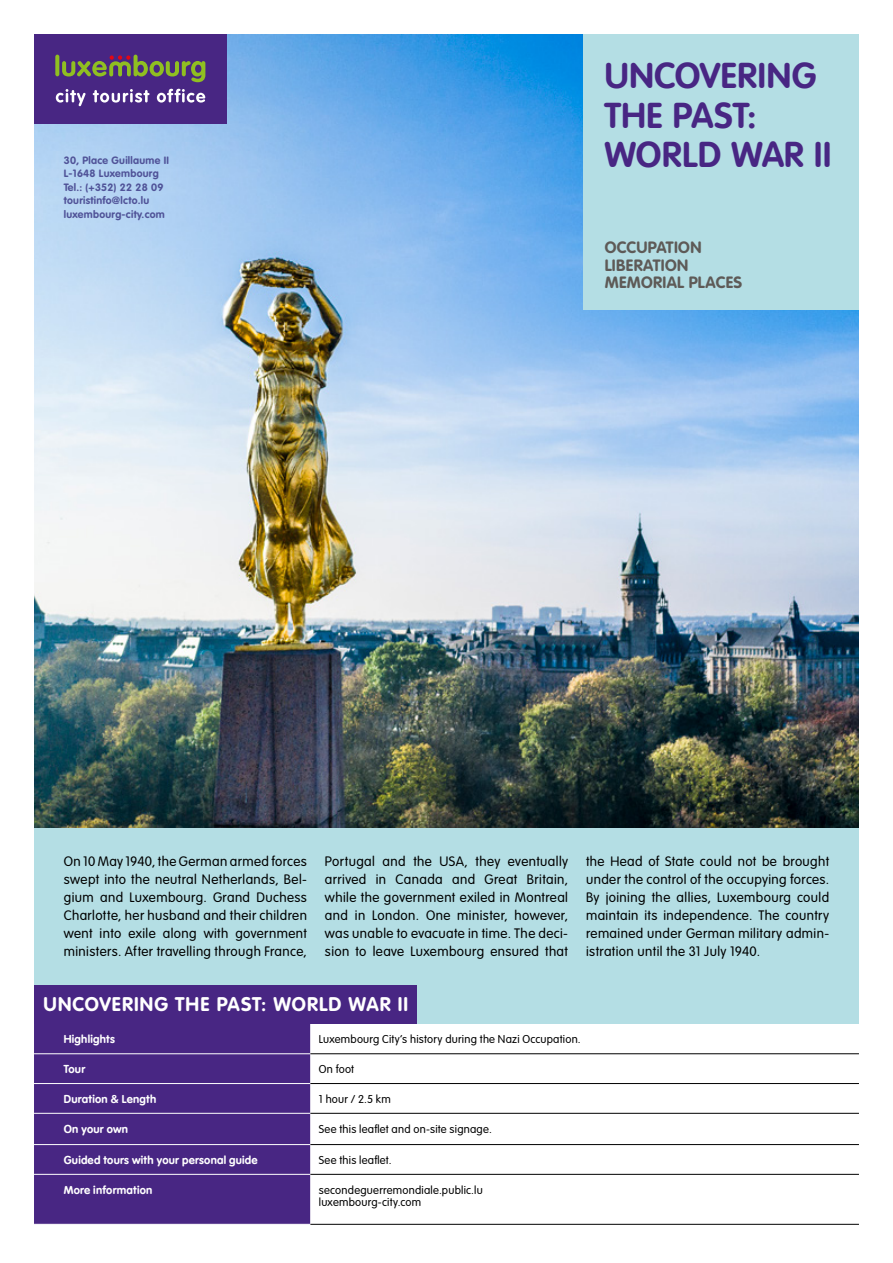
<style>
.page{position:relative;width:893px;height:1263px;background:#fff}
.page>*{position:absolute;margin:0;border:0;box-sizing:border-box;transform-origin:0 0}
.t1{font:700 35.1px/39.5px "VAG Rounded Next";letter-spacing:.015em;color:#482683}
.t2{font:700 19.5px "VAG Rounded Std";letter-spacing:.055em;color:#fff}
.t3{font:700 16.2px/17.7px "VAG Rounded Std";letter-spacing:.02em;color:#5e5a57}
.t4{font:300 13.5px/18px "VAG Rounded Std";letter-spacing:.03em;color:#000;text-align:justify}
.t5{font:300 11.25px/12px "VAG Rounded";letter-spacing:.02em;color:#000}
.t6{font:700 11.25px "VAG Rounded Next";letter-spacing:.015em;color:#fff}
.t7{font:700 10.5px/13.5px "VAG Rounded Std";letter-spacing:.025em;color:#505398}
</style>
<div class="page">
<img style="left:34px;top:34px;width:825px;height:794px">
<div style="left:34px;top:34px;width:193px;height:89px;background:#482683"></div>
<svg style="left:56px;top:89px;width:30px;height:17px"></svg>
<svg style="left:93px;top:89px;width:57px;height:14px"></svg>
<svg style="left:157px;top:89px;width:48px;height:14px"></svg>
<svg style="left:55px;top:55px;width:4px;height:21px"></svg>
<svg style="left:62px;top:55px;width:143px;height:27px"></svg>
<div style="left:34px;top:828px;width:825px;height:196px;background:#b4dee4"></div>
<div style="left:584px;top:34px;width:275px;height:275px;background:#b4dee4"></div>
<div style="left:34px;top:1024px;width:276px;height:200px;background:#482683"></div>
<svg style="left:310px;top:1024px;width:549px;height:200px"></svg>
<hr style="left:34px;top:1053px;width:276px;height:1px;background:#fff">
<hr style="left:34px;top:1083px;width:276px;height:1px;background:#fff">
<hr style="left:34px;top:1113px;width:276px;height:1px;background:#fff">
<hr style="left:34px;top:1144px;width:276px;height:1px;background:#fff">
<hr style="left:34px;top:1174px;width:276px;height:1px;background:#fff">
<hr style="left:310px;top:1053px;width:549px;height:1px;background:#000">
<hr style="left:310px;top:1083px;width:549px;height:1px;background:#000">
<hr style="left:310px;top:1113px;width:549px;height:1px;background:#000">
<hr style="left:310px;top:1144px;width:549px;height:1px;background:#000">
<hr style="left:310px;top:1174px;width:549px;height:1px;background:#000">
<hr style="left:310px;top:1224px;width:549px;height:1px;background:#000">
<div style="left:34px;top:986px;width:383px;height:38px;background:#482683"></div>
<p class="t7" style="left:64px;top:154px;width:107px">30, Place Guillaume II<br>L-1648 Luxembourg<br>Tel.: (+352) 22 28 09 touristinfo@lcto.lu luxembourg-city.com</p>
<h1 class="t1" style="left:605px;top:57px;width:228px">UNCOVERING<br>THE PAST:<br>WORLD WAR II</h1>
<p class="t3" style="left:605px;top:239px;width:139px">OCCUPATION<br>LIBERATION<br>MEMORIAL PLACES</p>
<p class="t4" style="left:64px;top:853px;width:245px">On 10 May 1940, the German armed forces swept into the neutral Netherlands, Bel&shy;gium and Luxembourg. Grand Duchess Charlotte, her husband and their children went into exile along with government ministers. After travelling through France,</p>
<p class="t4" style="left:325px;top:852px;width:245px">Portugal and the USA, they eventually arrived in Canada and Great Britain, while the government exiled in Montreal and in London. One minister, however, was unable to evacuate in time. The deci&shy;sion to leave Luxembourg ensured that</p>
<p class="t4" style="left:586px;top:852px;width:245px">the Head of State could not be brought under the control of the occupying forces.<br>By joining the allies, Luxembourg could maintain its independence. The country remained under German military admin&shy;istration until the 31 July 1940.</p>
<h2 class="t2" style="left:44px;top:993px;width:366px">UNCOVERING THE PAST: WORLD WAR II</h2>
<p class="t6" style="left:64px;top:1032px;width:53px">Highlights</p>
<p class="t5" style="left:319px;top:1033px;width:263px">Luxembourg City’s history during the Nazi Occupation.</p>
<p class="t6" style="left:64px;top:1062px;width:23px">Tour</p>
<p class="t5" style="left:319px;top:1063px;width:37px">On foot</p>
<p class="t6" style="left:64px;top:1092px;width:94px">Duration &amp; Length</p>
<p class="t5" style="left:319px;top:1093px;width:73px">1 hour / 2.5 km</p>
<p class="t6" style="left:64px;top:1121px;width:66px">On your own</p>
<p class="t5" style="left:319px;top:1123px;width:174px">See this leaflet and on-site signage.</p>
<p class="t6" style="left:64px;top:1153px;width:195px">Guided tours with your personal guide</p>
<p class="t5" style="left:319px;top:1154px;width:74px">See this leaflet.</p>
<p class="t6" style="left:64px;top:1182px;width:90px">More information</p>
<p class="t5" style="left:319px;top:1184px;width:165px">secondeguerremondiale.public.lu luxembourg-city.com</p>
</div>
